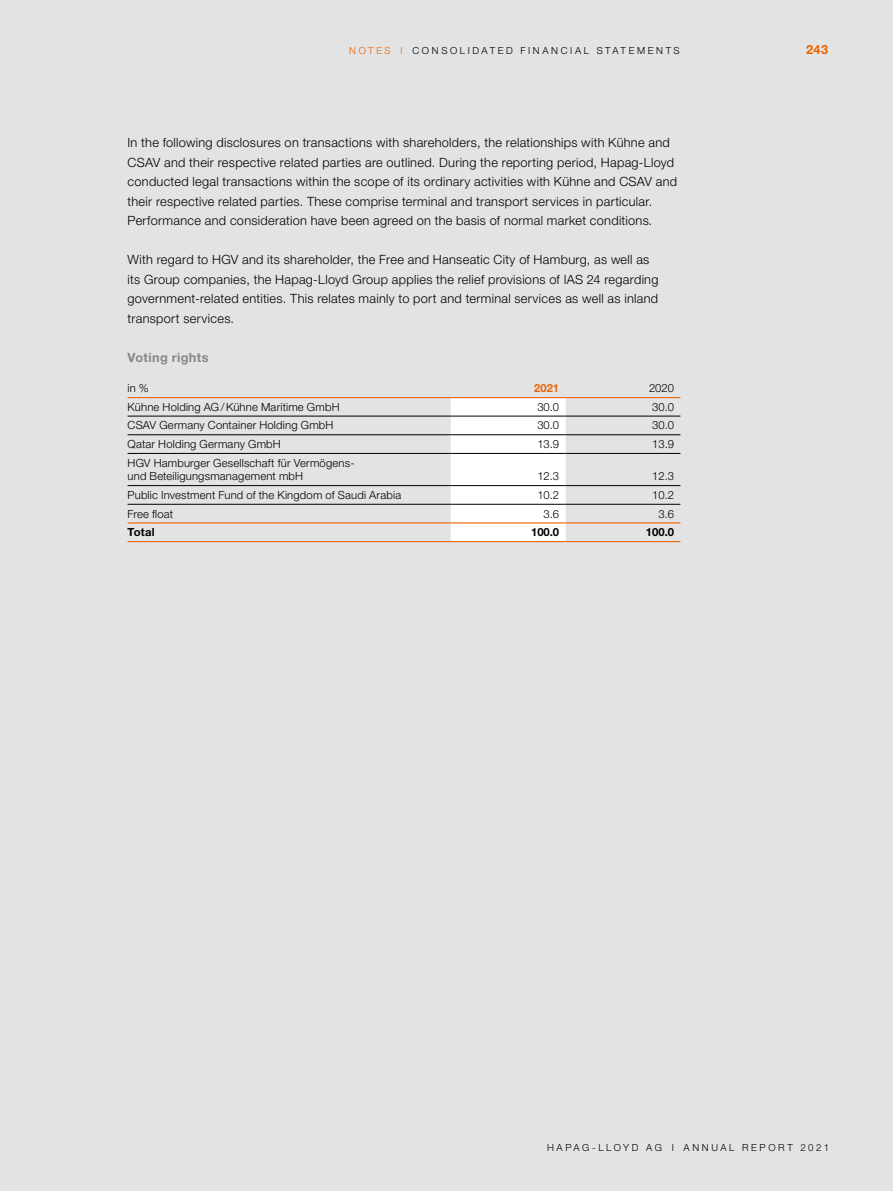
<style>
.page{position:relative;width:893px;height:1191px;background:#e3e3e3}
.page>*{position:absolute;margin:0;border:0;box-sizing:border-box;transform-origin:0 0}
.t1{font:300 12.75px/19.5px "Helvetica Neue LT Pro";letter-spacing:.025em;color:#000}
.t2{font:700 12.75px "Helvetica Neue LT Pro";letter-spacing:.03em;color:#878786}
.t3{font:700 12.75px "Helvetica Neue LT Pro";color:#ec6502}
.t4{font:300 11.25px/13.5px "Helvetica Neue LT Pro";letter-spacing:.015em;color:#000}
.t5{font:700 11.25px "Helvetica Neue LT Pro";color:#000}
.t6{font:700 11.25px "Helvetica Neue LT Pro";color:#ec6502}
.t7{font:300 9.75px "Helvetica Neue LT Pro";letter-spacing:.265em;color:#000}
.s1{color:#ec6502}
</style>
<div class="page">
<div style="left:451px;top:398px;width:115px;height:143px;background:#fff"></div>
<hr style="left:128px;top:397px;width:323px;height:1px;background:#ec6502">
<hr style="left:451px;top:397px;width:115px;height:1px;background:#ec6502">
<hr style="left:566px;top:397px;width:114px;height:1px;background:#ec6502">
<hr style="left:128px;top:522px;width:323px;height:1px;background:#ec6502">
<hr style="left:128px;top:541px;width:323px;height:1px;background:#ec6502">
<hr style="left:451px;top:522px;width:115px;height:1px;background:#ec6502">
<hr style="left:451px;top:541px;width:115px;height:1px;background:#ec6502">
<hr style="left:566px;top:522px;width:114px;height:1px;background:#ec6502">
<hr style="left:566px;top:541px;width:114px;height:1px;background:#ec6502">
<hr style="left:128px;top:416px;width:323px;height:1px;background:#000">
<hr style="left:451px;top:416px;width:115px;height:1px;background:#000">
<hr style="left:566px;top:416px;width:114px;height:1px;background:#000">
<hr style="left:128px;top:434px;width:323px;height:1px;background:#000">
<hr style="left:451px;top:434px;width:115px;height:1px;background:#000">
<hr style="left:566px;top:434px;width:114px;height:1px;background:#000">
<hr style="left:128px;top:453px;width:323px;height:1px;background:#000">
<hr style="left:451px;top:453px;width:115px;height:1px;background:#000">
<hr style="left:566px;top:453px;width:114px;height:1px;background:#000">
<hr style="left:128px;top:485px;width:323px;height:1px;background:#000">
<hr style="left:451px;top:485px;width:115px;height:1px;background:#000">
<hr style="left:566px;top:485px;width:114px;height:1px;background:#000">
<hr style="left:128px;top:504px;width:323px;height:1px;background:#000">
<hr style="left:451px;top:504px;width:115px;height:1px;background:#000">
<hr style="left:566px;top:504px;width:114px;height:1px;background:#000">
<p class="t7" style="left:349px;top:44px;width:82px"><span class="s1">NOTES I</span> Consolidated</p>
<p class="t7" style="left:520px;top:44px;width:17px">F inancial</p>
<p class="t7" style="left:597px;top:44px;width:18px">S tatements</p>
<p class="t1" style="left:128px;top:133px;width:551px">In the following disclosures on transactions with shareholders, the relationships with Kühne and CSAV and their respective related parties are outlined. During the reporting period, Hapag-Lloyd conducted legal transactions within the scope of its ordinary activities with Kühne and CSAV and their respective related parties. These comprise terminal and transport services in particular.<br>Performance and consideration have been agreed on the basis of normal market conditions.</p>
<p class="t1" style="left:128px;top:250px;width:532px">With regard to HGV and its shareholder, the Free and Hanseatic City of Hamburg, as well as its Group companies, the Hapag-Lloyd Group applies the relief provisions of IAS 24 regarding government-related entities. This relates mainly to port and terminal services as well as inland transport services.</p>
<p class="t2" style="left:128px;top:349px;width:83px">Voting rights</p>
<p class="t4" style="left:128px;top:381px;width:23px">in %</p>
<p class="t6" style="left:534px;top:381px;width:27px">2021</p>
<p class="t4" style="left:649px;top:381px;width:27px">2020</p>
<p class="t4" style="left:128px;top:400px;width:214px">Kühne Holding AG / Kühne Maritime GmbH</p>
<p class="t4" style="left:537px;top:400px;width:23px">30.0</p>
<p class="t4" style="left:652px;top:400px;width:23px">30.0</p>
<p class="t4" style="left:128px;top:418px;width:207px">CSAV Germany Container Holding GmbH</p>
<p class="t4" style="left:537px;top:418px;width:23px">30.0</p>
<p class="t4" style="left:652px;top:418px;width:23px">30.0</p>
<p class="t4" style="left:128px;top:437px;width:155px">Qatar Holding Germany GmbH</p>
<p class="t4" style="left:537px;top:437px;width:23px">13.9</p>
<p class="t4" style="left:652px;top:437px;width:23px">13.9</p>
<p class="t4" style="left:128px;top:456px;width:228px">HGV Hamburger Gesellschaft für Vermögens&shy;und Beteiligungsmanagement mbH</p>
<p class="t4" style="left:537px;top:469px;width:23px">12.3</p>
<p class="t4" style="left:652px;top:469px;width:23px">12.3</p>
<p class="t4" style="left:128px;top:488px;width:275px">Public Investment Fund of the Kingdom of Saudi Arabia</p>
<p class="t4" style="left:537px;top:488px;width:23px">10.2</p>
<p class="t4" style="left:652px;top:488px;width:23px">10.2</p>
<p class="t4" style="left:128px;top:506px;width:47px">Free float</p>
<p class="t4" style="left:544px;top:506px;width:17px">3.6</p>
<p class="t4" style="left:658px;top:506px;width:17px">3.6</p>
<p class="t5" style="left:128px;top:525px;width:29px">Total</p>
<p class="t5" style="left:531px;top:525px;width:30px">100.0</p>
<p class="t5" style="left:646px;top:525px;width:30px">100.0</p>
<p class="t3" style="left:806px;top:41px;width:24px">243</p>
<p class="t7" style="left:547px;top:1141px;width:19px">H apag</p>
<p class="t7" style="left:592px;top:1141px;width:110px">-Llo yd AG I Annual</p>
<p class="t7" style="left:742px;top:1141px;width:10px">report</p>
<p class="t7" style="left:800px;top:1141px;width:30px">2021</p>
</div>
